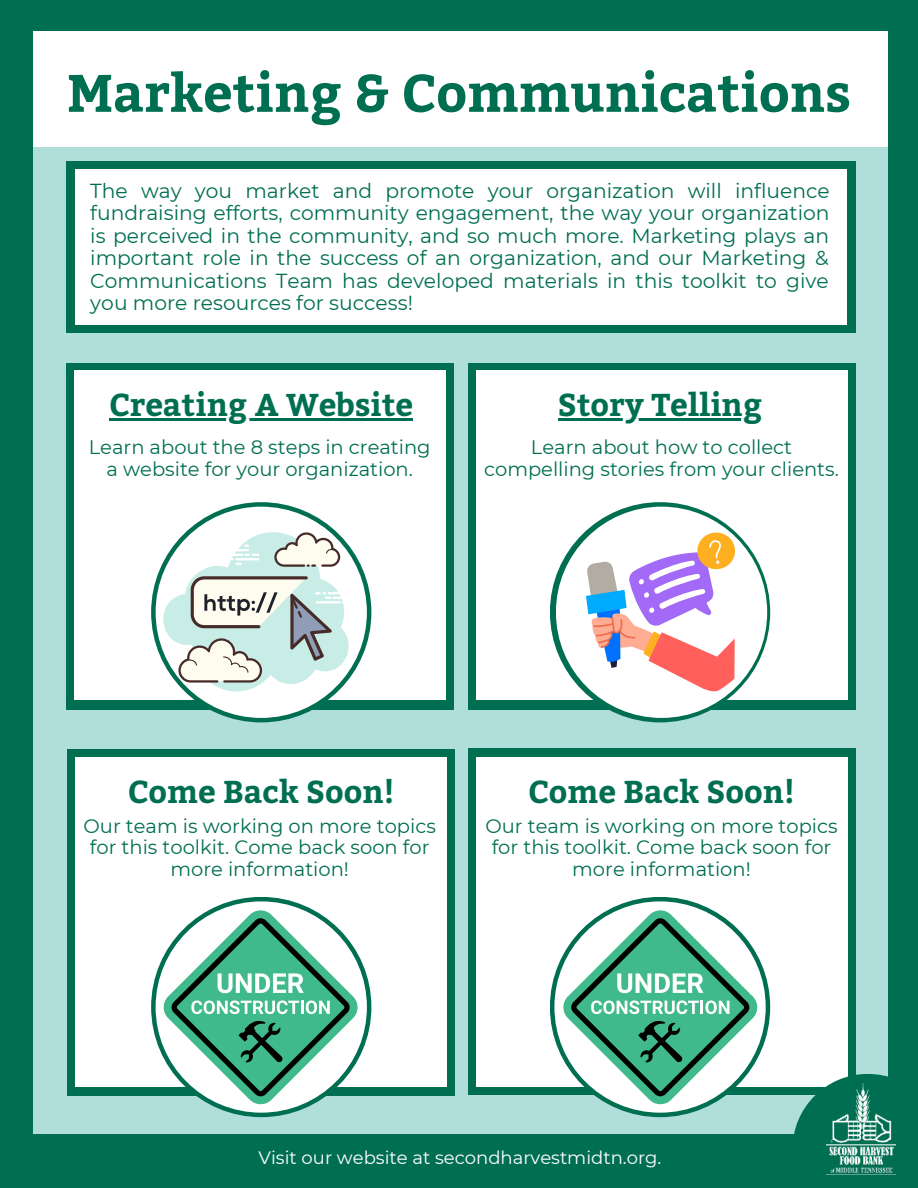
<style>
.page{position:relative;width:918px;height:1188px;background:#006f51}
.page>*{position:absolute;margin:0;border:0;box-sizing:border-box;transform-origin:0 0}
.t1{font:700 52.5px "Bitter";color:#006f51}
.t2{font:700 31.5px "Bitter";color:#006f51}
.t3{font:20.25px/22.5px "Montserrat";color:#006f51;text-align:justify}
.t4{font:19.5px/21.3px "Montserrat";color:#006f51;text-align:center}
.t5{font:18px "Montserrat";color:#fff}
</style>
<div class="page">
<div style="left:34px;top:33px;width:854px;height:1101px;background:#b0dfdb"></div>
<div style="left:34px;top:31px;width:854px;height:115px;background:#fff"></div>
<div style="left:66px;top:161px;width:789px;height:171px;background:#006f51"></div>
<div style="left:76px;top:169px;width:771px;height:156px;background:#fff"></div>
<div style="left:66px;top:363px;width:387px;height:346px;background:#006f51"></div>
<div style="left:74px;top:371px;width:371px;height:328px;background:#fff"></div>
<div style="left:468px;top:363px;width:387px;height:346px;background:#006f51"></div>
<div style="left:476px;top:371px;width:371px;height:328px;background:#fff"></div>
<svg style="left:151px;top:502px;width:220px;height:220px;background:#11785c"></svg>
<div style="left:156px;top:507px;width:211px;height:211px;background:#fff;border-radius:50%"></div>
<svg style="left:550px;top:502px;width:220px;height:220px;background:#10785b"></svg>
<div style="left:556px;top:507px;width:211px;height:211px;background:#fff;border-radius:50%"></div>
<svg style="left:163px;top:529px;width:193px;height:168px"></svg>
<svg style="left:582px;top:529px;width:157px;height:168px"></svg>
<div style="left:68px;top:749px;width:387px;height:346px;background:#006f51"></div>
<div style="left:76px;top:757px;width:371px;height:329px;background:#fff"></div>
<div style="left:468px;top:749px;width:387px;height:346px;background:#006f51"></div>
<div style="left:476px;top:757px;width:371px;height:329px;background:#fff"></div>
<div style="left:792px;top:1074px;width:126px;height:114px;background:#006f51"></div>
<img style="left:826px;top:1083px;width:70px;height:92px">
<div style="left:151px;top:897px;width:220px;height:220px;background:#006f51;border-radius:50%"></div>
<div style="left:550px;top:897px;width:220px;height:220px;background:#006f51;border-radius:50%"></div>
<div style="left:156px;top:901px;width:211px;height:212px;background:#fff;border-radius:50%"></div>
<div style="left:554px;top:901px;width:212px;height:212px;background:#fff;border-radius:50%"></div>
<svg style="left:162px;top:909px;width:197px;height:197px"></svg>
<hr style="left:109px;top:419px;width:304px;height:2px;background:#006f51">
<hr style="left:558px;top:419px;width:204px;height:2px;background:#006f51">
<svg style="left:562px;top:909px;width:197px;height:197px"></svg>
<h1 class="t1" style="left:67px;top:62px;width:786px">Marketing &amp; Communications</h1>
<p class="t3" style="left:90px;top:178px;width:741px">The way you market and promote your organization will influence fundraising efforts, community engagement, the way your organization is perceived in the community, and so much more. Marketing plays an important role in the success of an organization, and our Marketing &amp; Communications Team has developed materials in this toolkit to give you more resources for success!</p>
<h2 class="t2" style="left:109px;top:386px;width:305px">Creating A Website</h2>
<p class="t4" style="left:89px;top:436px;width:343px">Learn about the 8 steps in creating a website for your organization.</p>
<p class="t4" style="left:484px;top:436px;width:356px">Learn about how to collect compelling stories from your clients.</p>
<h2 class="t2" style="left:558px;top:386px;width:206px">Story Telling</h2>
<h2 class="t2" style="left:128px;top:772px;width:268px">Come Back Soon!</h2>
<h2 class="t2" style="left:528px;top:772px;width:268px">Come Back Soon!</h2>
<p class="t4" style="left:84px;top:815px;width:354px">Our team is working on more topics for this toolkit. Come back soon for more information!</p>
<p class="t4" style="left:485px;top:815px;width:354px">Our team is working on more topics for this toolkit. Come back soon for more information!</p>
<p class="t5" style="left:259px;top:1145px;width:404px">Visit our website at secondharvestmidtn.org.</p>
</div>
